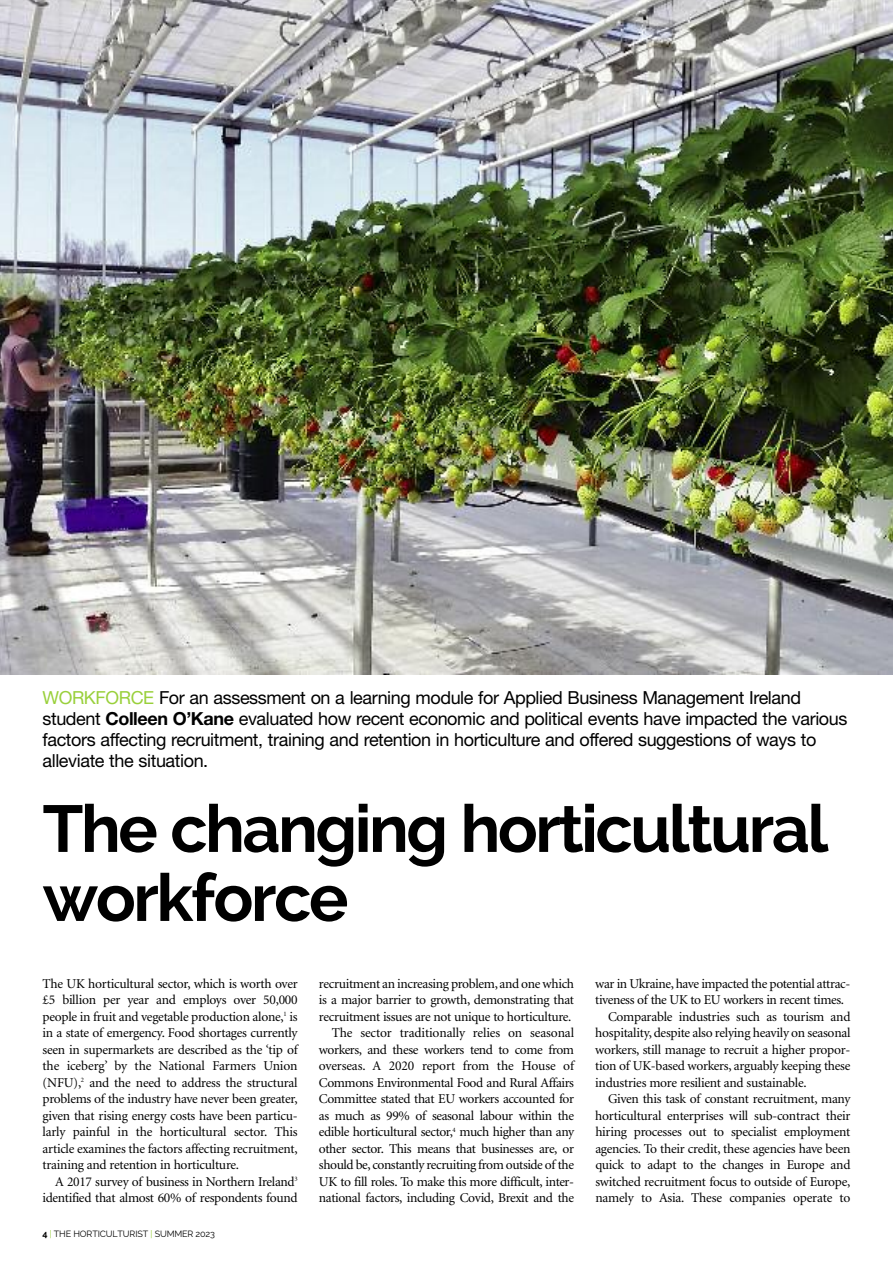
<style>
.page{position:relative;width:893px;height:1263px;background:#fff}
.page>*{position:absolute;margin:0;border:0;box-sizing:border-box;transform-origin:0 0}
.t1{font:700 66px/69px "Raleway";letter-spacing:-.035em;color:#000}
.t2{font:18px/21px "Helvetica Neue";letter-spacing:-.02em;color:#000}
.t3{font:13.5px/16.5px "Minion";letter-spacing:-.025em;color:#000;text-align:right}
.t4{font:9px "Raleway";letter-spacing:-.02em;color:#000}
.s1{color:#99d03b}
.s2{font-weight:700}
</style>
<div class="page">
<img style="left:0;top:0;width:893px;height:674px">
<p class="t2" style="left:43px;top:688px;width:806px"><span class="s1">WORKFORCE</span> For an assessment on a learning module for Applied Business Management Ireland student <span class="s2">Colleen O’Kane</span> evaluated how recent economic and political events have impacted the various factors affecting recruitment, training and retention in horticulture and offered suggestions of ways to alleviate the situation.</p>
<h1 class="t1" style="left:43px;top:794px;width:787px">The changing horticultural workforce</h1>
<p class="t3" style="left:43px;top:976px;width:257px;text-align:justify">The UK horticultural sector, which is worth over £5 billion per year and employs over 50,000 people in fruit and vegetable production alone,<sup>1</sup> is in a state of emergency. Food shortages currently seen in supermarkets are described as the ‘tip of the iceberg’ by the National Farmers Union (NFU),<sup>2</sup> and the need to address the structural problems of the industry have never been greater, given that rising energy costs have been particu&shy;larly painful in the horticultural sector. This article examines the factors affecting recruitment, training and retention in horticulture.</p>
<p class="t3" style="left:43px;top:1174px;width:257px">A 2017 survey of business in Northern Ireland<sup>3 </sup>identified that almost 60% of respondents found</p>
<p class="t4" style="left:43px;top:1229px;width:174px"><span class="s2">4</span> <span class="s1">|</span> THE HORTICULTURIST <span class="s1">|</span> SUMMER 2023</p>
<p class="t3" style="left:319px;top:976px;width:257px">recruitment an increasing problem, and one which is a major barrier to growth, demonstrating that recruitment issues are not unique to horticulture.<br>The sector traditionally relies on seasonal workers, and these workers tend to come from overseas. A 2020 report from the House of Commons Environmental Food and Rural Affairs Committee stated that EU workers accounted for as much as 99% of seasonal labour within the edible horticultural sector,<sup>4</sup> much higher than any other sector. This means that businesses are, or should be, constantly recruiting from outside of the UK to fill roles. To make this more difficult, inter&shy;national factors, including Covid, Brexit and the</p>
<p class="t3" style="left:595px;top:976px;width:257px">war in Ukraine, have impacted the potential attrac-</p>
<p class="t3" style="left:595px;top:993px;width:250px">tiveness of the UK to EU workers in recent times.</p>
<p class="t3" style="left:608px;top:1009px;width:244px">Comparable industries such as tourism and</p>
<p class="t3" style="left:595px;top:1026px;width:257px">hospitality, despite also relying heavily on seasonal</p>
<p class="t3" style="left:595px;top:1042px;width:257px">workers, still manage to recruit a higher propor-</p>
<p class="t3" style="left:595px;top:1059px;width:257px">tion of UK-based workers, arguably keeping these</p>
<p class="t3" style="left:595px;top:1075px;width:213px">industries more resilient and sustainable.</p>
<p class="t3" style="left:608px;top:1092px;width:244px">Given this task of constant recruitment, many</p>
<p class="t3" style="left:595px;top:1108px;width:257px">horticultural enterprises will sub-contract their</p>
<p class="t3" style="left:595px;top:1125px;width:257px">hiring processes out to specialist employment</p>
<p class="t3" style="left:595px;top:1141px;width:257px">agencies. To their credit, these agencies have been</p>
<p class="t3" style="left:595px;top:1158px;width:257px">quick to adapt to the changes in Europe and</p>
<p class="t3" style="left:595px;top:1174px;width:257px">switched recruitment focus to outside of Europe,</p>
<p class="t3" style="left:595px;top:1191px;width:257px">namely to Asia. These companies operate to</p>
</div>
